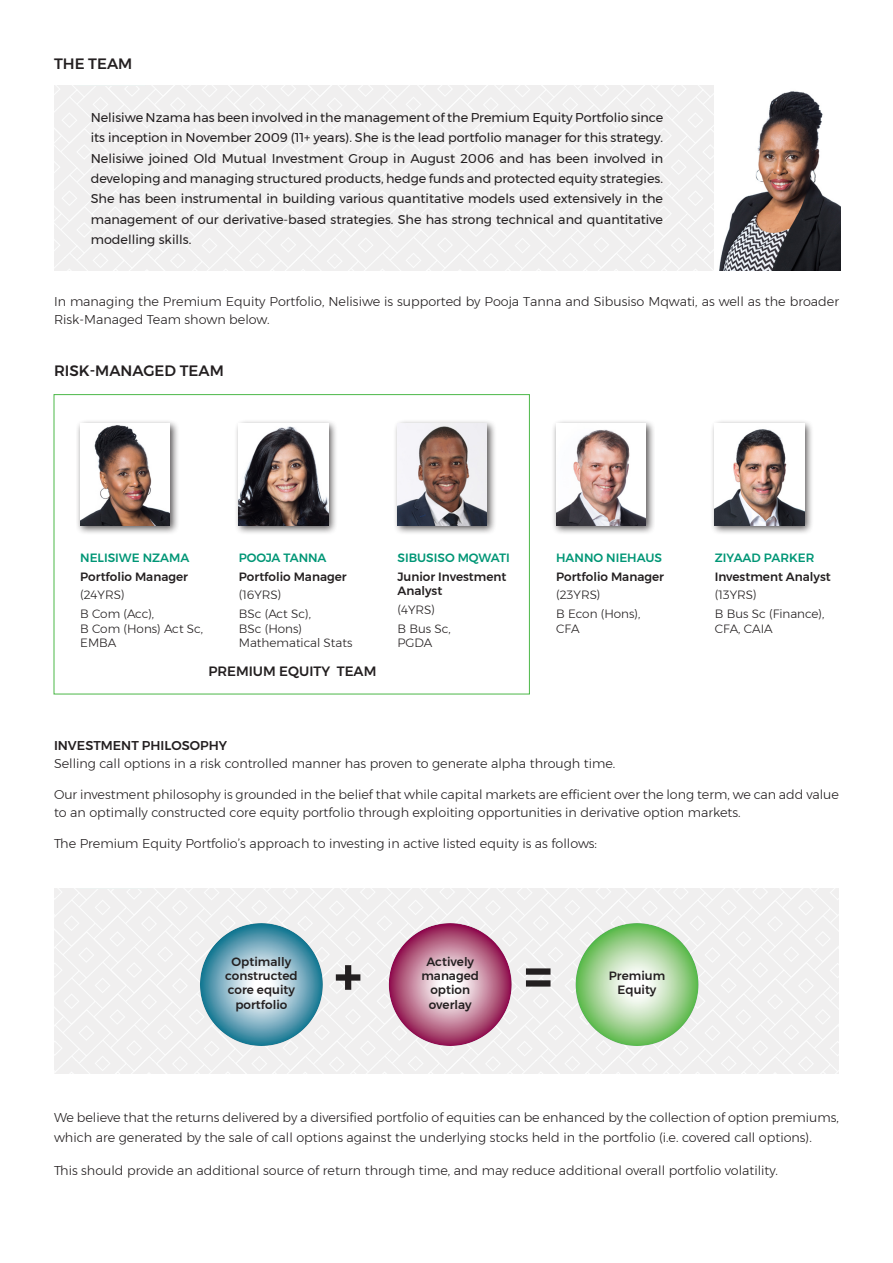
<style>
.page{position:relative;width:893px;height:1263px;background:#fff}
.page>*{position:absolute;margin:0;border:0;box-sizing:border-box;transform-origin:0 0}
.t1{font:700 55.05px "Montserrat";color:#231f20}
.t2{font:500 15px "Montserrat";color:#231f20}
.t3{font:500 13.5px "Montserrat";color:#231f20}
.t4{font:300 12.75px/18px "Montserrat";color:#231f20}
.t5{font:12.75px/20.4px "Montserrat";color:#231f20;text-align:justify}
.t6{font:500 12.75px "Montserrat";color:#231f20}
.t7{font:500 12px/14.4px "Montserrat";color:#231f20;text-align:center}
.t8{font:300 12px/14.4px "Montserrat";color:#231f20}
.t9{font:500 12px "Montserrat";color:#009676}
</style>
<div class="page">
<div style="left:45px;top:878px;width:808px;height:201px;background:linear-gradient(to right,#f3f2f2,#f3f3f3)"></div>
<img style="left:389px;top:923px;width:123px;height:123px">
<img style="left:576px;top:923px;width:122px;height:123px">
<img style="left:200px;top:923px;width:123px;height:123px">
<div style="left:52px;top:84px;width:787px;height:189px;background:#f0efef"></div>
<div style="left:54px;top:394px;width:476px;height:300px;border:1px solid #4cb848"></div>
<div style="left:76px;top:419px;width:103px;height:116px;background:#231f20;opacity:.75"></div>
<img style="left:80px;top:423px;width:90px;height:102px">
<div style="left:234px;top:419px;width:104px;height:116px;background:#231f20;opacity:.75"></div>
<img style="left:239px;top:423px;width:89px;height:102px">
<div style="left:393px;top:419px;width:104px;height:116px;background:#231f20;opacity:.75"></div>
<img style="left:397px;top:423px;width:90px;height:102px">
<div style="left:552px;top:419px;width:103px;height:116px;background:#231f20;opacity:.75"></div>
<img style="left:556px;top:423px;width:90px;height:102px">
<div style="left:710px;top:419px;width:104px;height:116px;background:#231f20;opacity:.75"></div>
<img style="left:715px;top:423px;width:89px;height:102px">
<img style="left:715px;top:85px;width:125px;height:185px">
<p class="t2" style="left:54px;top:51px;width:80px">THE TEAM</p>
<p class="t5" style="left:91px;top:107px;width:574px">Nelisiwe Nzama has been involved in the management of the Premium Equity Portfolio since its inception in November 2009 (11+ years). She is the lead portfolio manager for this strategy.<br>Nelisiwe joined Old Mutual Investment Group in August 2006 and has been involved in developing and managing structured products, hedge funds and protected equity strategies.<br>She has been instrumental in building various quantitative models used extensively in the management of our derivative-based strategies. She has strong technical and quantitative modelling skills.</p>
<p class="t4" style="left:54px;top:292px;width:786px">In managing the Premium Equity Portfolio, Nelisiwe is supported by Pooja Tanna and Sibusiso Mqwati, as well as the broader<br>Risk-Managed Team shown below.</p>
<p class="t2" style="left:54px;top:359px;width:171px">RISK-MANAGED TEAM</p>
<p class="t9" style="left:80px;top:548px;width:111px">NELISIWE NZAMA</p>
<p class="t7" style="left:80px;top:569px;width:109px">Portfolio Manager</p>
<p class="t8" style="left:80px;top:588px;width:46px">(24YRS)</p>
<p class="t8" style="left:80px;top:606px;width:125px">B Com (Acc),<br>B Com (Hons) Act Sc,<br>EMBA</p>
<p class="t9" style="left:239px;top:548px;width:89px">POOJA TANNA</p>
<p class="t7" style="left:239px;top:569px;width:109px">Portfolio Manager</p>
<p class="t8" style="left:239px;top:588px;width:44px">(16YRS)</p>
<p class="t8" style="left:239px;top:606px;width:115px">BSc (Act Sc),<br>BSc (Hons)<br>Mathematical Stats</p>
<p class="t3" style="left:208px;top:661px;width:170px">PREMIUM EQUITY TEAM</p>
<p class="t9" style="left:397px;top:548px;width:114px">SIBUSISO MQWATI</p>
<p class="t7" style="left:397px;top:569px;width:110px;text-align:left">Junior Investment<br>Analyst</p>
<p class="t8" style="left:397px;top:602px;width:39px">(4YRS)</p>
<p class="t8" style="left:397px;top:621px;width:55px">B Bus Sc,<br>PGDA</p>
<p class="t9" style="left:556px;top:548px;width:107px">HANNO NIEHAUS</p>
<p class="t7" style="left:556px;top:569px;width:109px">Portfolio Manager</p>
<p class="t8" style="left:556px;top:588px;width:46px">(23YRS)</p>
<p class="t8" style="left:556px;top:606px;width:86px">B Econ (Hons),<br>CFA</p>
<p class="t9" style="left:715px;top:548px;width:101px">ZIYAAD PARKER</p>
<p class="t7" style="left:715px;top:569px;width:117px">Investment Analyst</p>
<p class="t8" style="left:715px;top:588px;width:43px">(13YRS)</p>
<p class="t8" style="left:715px;top:606px;width:111px">B Bus Sc (Finance),<br>CFA, CAIA</p>
<p class="t6" style="left:54px;top:736px;width:175px">INVESTMENT PHILOSOPHY</p>
<p class="t4" style="left:54px;top:754px;width:563px">Selling call options in a risk controlled manner has proven to generate alpha through time.</p>
<p class="t4" style="left:54px;top:785px;width:786px">Our investment philosophy is grounded in the belief that while capital markets are efficient over the long term, we can add value to an optimally constructed core equity portfolio through exploiting opportunities in derivative option markets.</p>
<p class="t4" style="left:54px;top:834px;width:545px">The Premium Equity Portfolio’s approach to investing in active listed equity is as follows:</p>
<p class="t7" style="left:225px;top:954px;width:74px">Optimally constructed core equity portfolio</p>
<p class="t7" style="left:421px;top:954px;width:59px">Actively managed option overlay</p>
<p class="t1" style="left:334px;top:932px;width:30px">+</p>
<p class="t1" style="left:524px;top:932px;width:30px">=</p>
<p class="t7" style="left:609px;top:968px;width:58px">Premium<br>Equity</p>
<p class="t4" style="left:54px;top:1107px;width:786px;line-height:20.4px">We believe that the returns delivered by a diversified portfolio of equities can be enhanced by the collection of option premiums, which are generated by the sale of call options against the underlying stocks held in the portfolio (i.e. covered call options).</p>
<p class="t4" style="left:54px;top:1161px;width:726px">This should provide an additional source of return through time, and may reduce additional overall portfolio volatility.</p>
</div>
